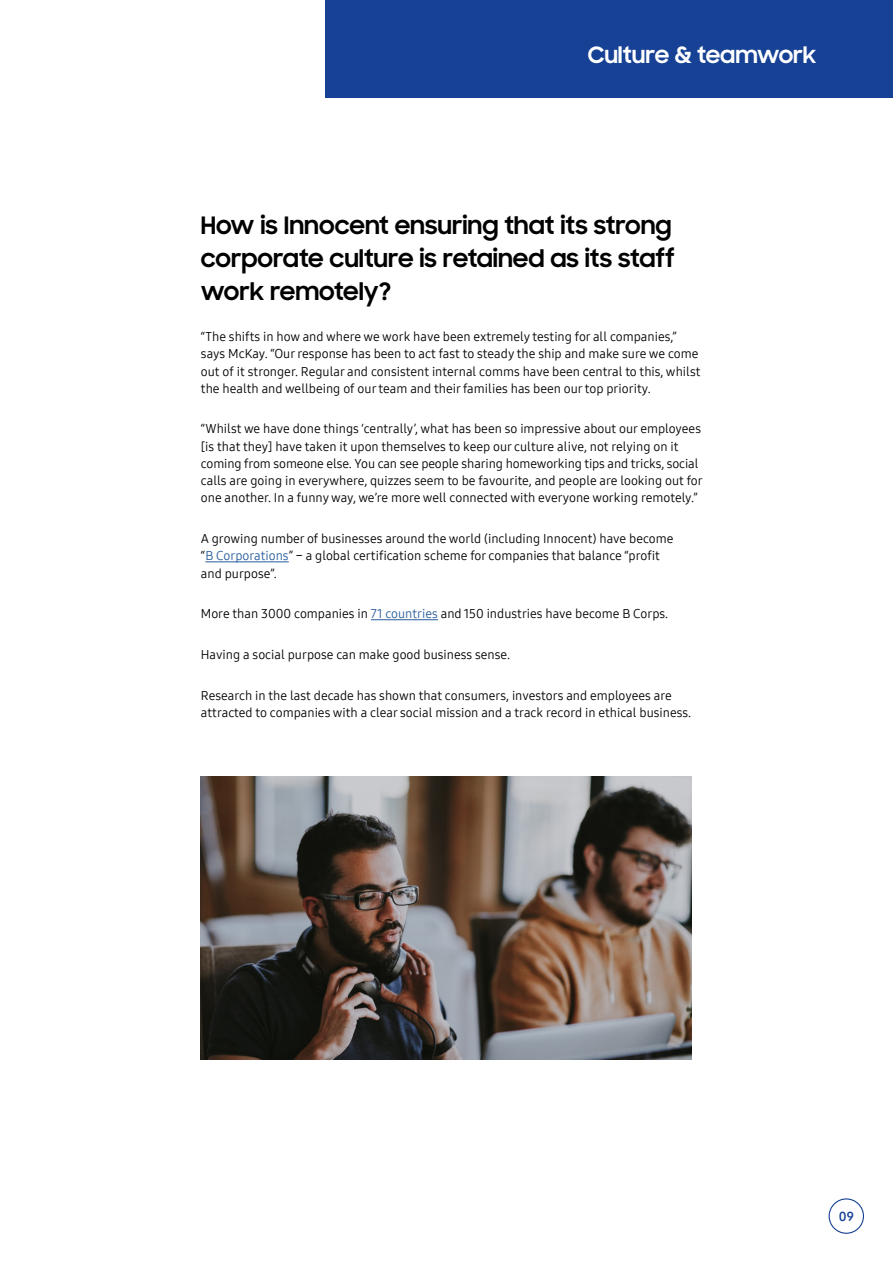
<style>
.page{position:relative;width:893px;height:1263px;background:#fff}
.page>*{position:absolute;margin:0;border:0;box-sizing:border-box;transform-origin:0 0}
.t1{font:700 24px/33px "Samsung Sharp Sans";color:#000;text-align:justify}
.t2{font:700 22.5px "Samsung Sharp Sans";color:#fff}
.t3{font:12.75px/17.2px "Samsung One 400";color:#000}
.t4{font:12.75px "Samsung One 700";color:#164194}
.s1{color:#275b9b}
</style>
<div class="page">
<div style="left:325px;top:0;width:568px;height:98px;background:#164194"></div>
<div style="left:829px;top:1198px;width:35px;height:36px;border:1px solid #164194;border-radius:50%"></div>
<hr style="left:205px;top:562px;width:84px;height:1px;background:#275b9b">
<hr style="left:371px;top:619px;width:67px;height:1px;background:#275b9b">
<img style="left:201px;top:776px;width:490px;height:283px">
<h2 class="t2" style="left:588px;top:38px;width:230px">Culture &amp; teamwork</h2>
<h1 class="t1" style="left:201px;top:208px;width:475px">How is Innocent ensuring that its strong corporate culture is retained as its staff work remotely?</h1>
<p class="t3" style="left:201px;top:328px;width:501px">“The shifts in how and where we work have been extremely testing for all companies,” says McKay. “Our response has been to act fast to steady the ship and make sure we come out of it stronger. Regular and consistent internal comms have been central to this, whilst the health and wellbeing of our team and their families has been our top priority.</p>
<p class="t3" style="left:201px;top:420px;width:503px">“Whilst we have done things ‘centrally’, what has been so impressive about our employees [is that they] have taken it upon themselves to keep our culture alive, not relying on it coming from someone else. You can see people sharing homeworking tips and tricks, social calls are going in everywhere, quizzes seem to be favourite, and people are looking out for one another. In a funny way, we’re more well connected with everyone working remotely.”</p>
<p class="t3" style="left:201px;top:530px;width:474px">A growing number of businesses around the world (including Innocent) have become “<span class="s1">B Corporations</span>” − a global certification scheme for companies that balance “profit and purpose”.</p>
<p class="t3" style="left:201px;top:605px;width:469px">More than 3000 companies in <span class="s1">71 countries</span> and 150 industries have become B Corps.</p>
<p class="t3" style="left:201px;top:646px;width:311px">Having a social purpose can make good business sense.</p>
<p class="t3" style="left:201px;top:686px;width:492px">Research in the last decade has shown that consumers, investors and employees are attracted to companies with a clear social mission and a track record in ethical business.</p>
<p class="t4" style="left:839px;top:1207px;width:16px">09</p>
</div>
